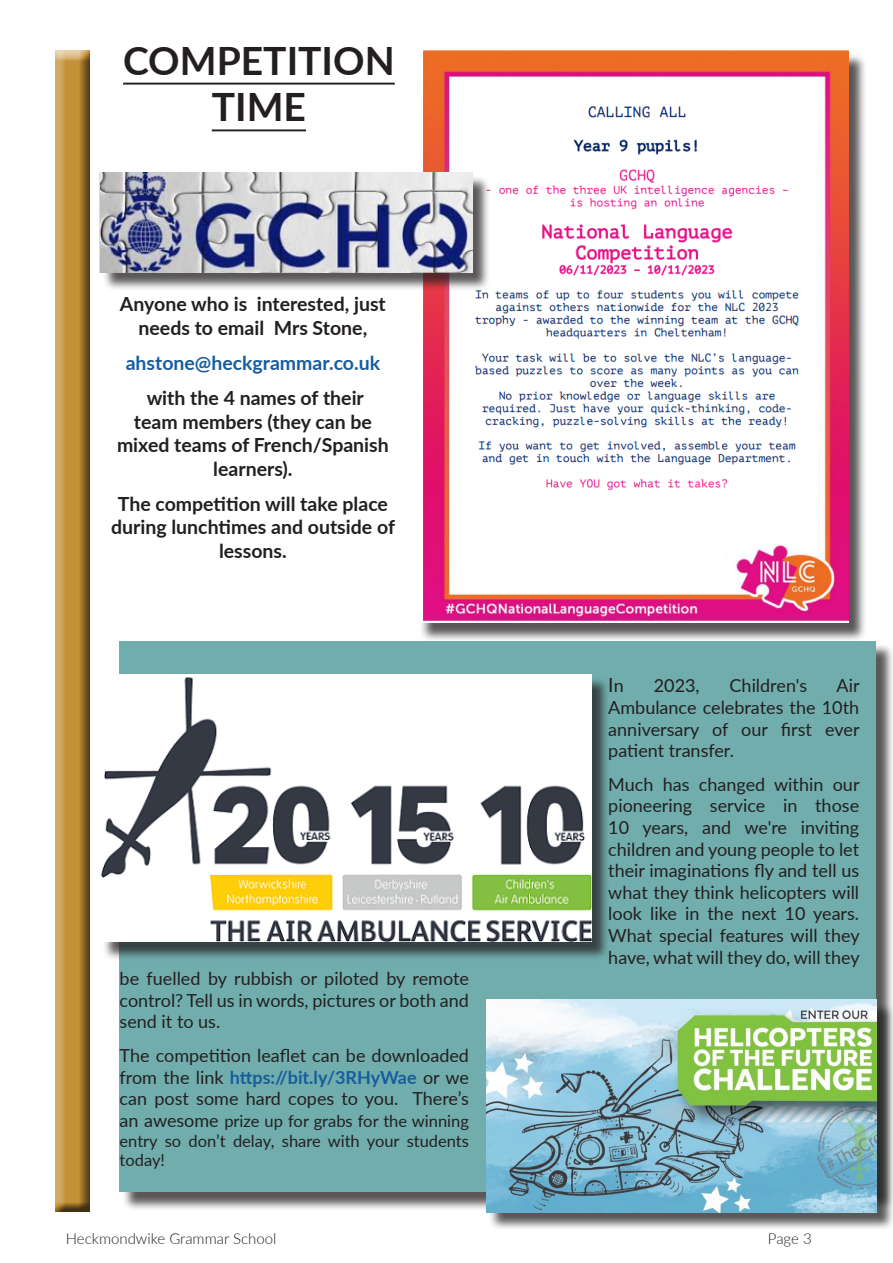
<style>
.page{position:relative;width:893px;height:1263px;background:#fff}
.page>*{position:absolute;margin:0;border:0;box-sizing:border-box;transform-origin:0 0}
.t1{font:700 39px "Lato";color:#231f20}
.t2{font:700 19.5px/23.4px "Lato";color:#231f20;text-align:center}
.t3{font:700 19.5px "Lato";color:#175d9e}
.t4{font:19.5px "Lato";color:#231f20}
.t5{font:18px/21.6px "Lato";color:#231f20;text-align:justify}
.t6{font:16.5px/19.8px "Lato";color:#231f20;text-align:justify}
.t7{font:300 15px "Lato";color:#231f20}
.s1{font-weight:700;color:#175d9e}
.s2{font-size:18px}
</style>
<div class="page">
<div style="left:49px;top:51px;width:41px;height:1162px;background:#231f20;opacity:.75"></div>
<div style="left:122px;top:644px;width:771px;height:567px;background:#231f20;opacity:.75"></div>
<div style="left:120px;top:641px;width:756px;height:551px;background:#71adad"></div>
<div style="left:488px;top:1002px;width:405px;height:229px;background:#231f20;opacity:.75"></div>
<img style="left:486px;top:999px;width:390px;height:213px">
<div style="left:102px;top:676px;width:508px;height:284px;background:#231f20;opacity:.75"></div>
<img style="left:101px;top:674px;width:490px;height:268px">
<hr style="left:123px;top:83px;width:272px;height:2px;background:#231f20">
<hr style="left:212px;top:129px;width:94px;height:2px;background:#231f20">
<div style="left:419px;top:53px;width:448px;height:589px;background:#231f20;opacity:.75"></div>
<img style="left:417px;top:51px;width:431px;height:572px">
<div style="left:102px;top:175px;width:388px;height:116px;background:#231f20;opacity:.75"></div>
<img style="left:100px;top:173px;width:372px;height:99px">
<p class="t1" style="left:123px;top:32px;width:273px">COMPETITION</p>
<p class="t1" style="left:212px;top:79px;width:96px">TIME</p>
<p class="t2" style="left:120px;top:291px;width:267px">Anyone who is interested, just needs to email Mrs Stone,</p>
<p class="t3" style="left:126px;top:348px;width:256px">ahstone@heckgrammar.co.uk</p>
<p class="t2" style="left:117px;top:386px;width:273px">with the 4 names of their<br>team members (they can be mixed teams of French/Spanish learners).</p>
<p class="t2" style="left:111px;top:491px;width:285px">The competition will take place during lunchtimes and outside of lessons.</p>
<p class="t5" style="left:120px;top:967px;width:351px">be fuelled by rubbish or piloted by remote control? Tell us in words, pictures or both and send it to us.</p>
<p class="t5" style="left:120px;top:1044px;width:351px">The competition leaflet can be downloaded from the link <span class="s1">https://bit.ly/3RHyWae</span> or we can post some hard copes to you. There’s</p>
<p class="t6" style="left:120px;top:1110px;width:351px"><span class="s2">an awesome</span> prize up for grabs for the winning entry so don’t delay, share with your students today!</p>
<p class="t4" style="left:608px;top:671px;width:17px">I<span class="s2">n</span></p>
<p class="t5" style="left:654px;top:674px;width:47px">2023,</p>
<p class="t5" style="left:730px;top:674px;width:79px">Children's</p>
<p class="t5" style="left:608px;top:674px;width:253px;text-indent:228px">Air Ambulance celebrates the 10th anniversary of our first ever patient transfer.</p>
<p class="t5" style="left:608px;top:773px;width:253px">Much has changed within our pioneering service in those 10 years, and we're inviting children and young people to let their imaginations fly and tell us what they think helicopters will look like in the next 10 years.<br>What special features will they have, what will they do, will they</p>
<p class="t7" style="left:66px;top:1228px;width:212px">Heckmondwike Grammar School</p>
<p class="t7" style="left:768px;top:1228px;width:45px">Page 3</p>
</div>
